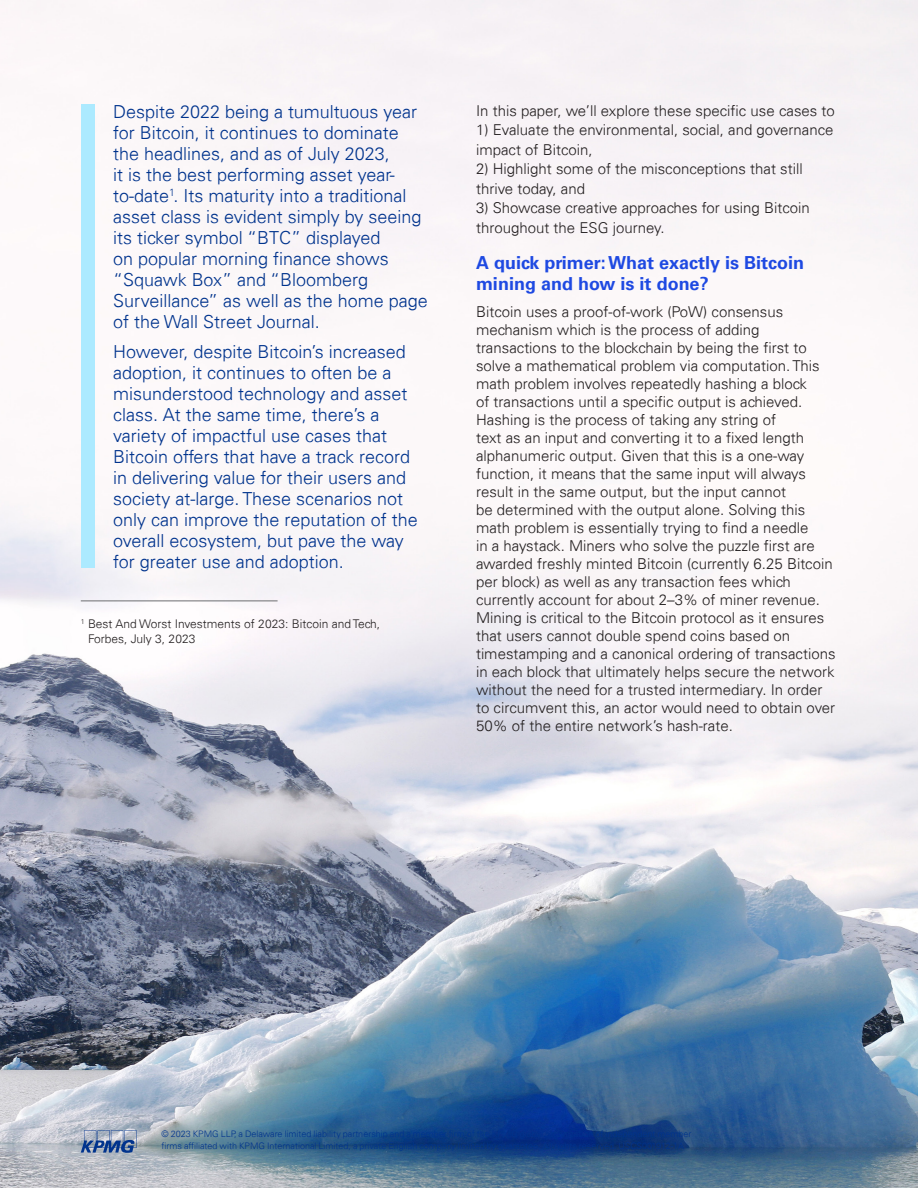
<style>
.page{position:relative;width:918px;height:1188px;background:#fff}
.page>*{position:absolute;margin:0;border:0;box-sizing:border-box;transform-origin:0 0}
.t1{font:300 18px/21px "Univers 45";color:#00338d}
.t2{font:700 18px/21px "Univers 65";color:#1e49e2}
.t3{font:300 15px/18px "Univers 45";color:#231f20}
.t4{font:300 12px/14.4px "Univers 45";color:#231f20}
</style>
<div class="page">
<img style="left:0;top:0;width:918px;height:1188px">
<div style="left:81px;top:104px;width:13px;height:464px;background:#aceaff"></div>
<hr style="left:81px;top:601px;width:197px;height:1px;background:#6c6d70">
<svg style="left:81px;top:1130px;width:56px;height:23px"></svg>
<p class="t1" style="left:113px;top:101px;width:316px">Despite 2022 being a tumultuous year for Bitcoin, it continues to dominate the headlines, and as of July 2023,<br>it is the best performing asset year&shy;to-date<sup>1</sup>. Its maturity into a traditional asset class is evident simply by seeing its ticker symbol “BTC” displayed<br>on popular morning finance shows “Squawk Box” and “Bloomberg Surveillance” as well as the home page of the Wall Street Journal.</p>
<p class="t1" style="left:113px;top:341px;width:306px">However, despite Bitcoin’s increased adoption, it continues to often be a misunderstood technology and asset class. At the same time, there’s a variety of impactful use cases that Bitcoin offers that have a track record in delivering value for their users and society at-large. These scenarios not only can improve the reputation of the overall ecosystem, but pave the way for greater use and adoption.</p>
<p class="t4" style="left:88px;top:617px;width:294px;text-indent:-7px"><sup>1</sup> Best And Worst Investments of 2023: Bitcoin and Tech,<br>Forbes, July 3, 2023</p>
<p class="t3" style="left:476px;top:101px;width:360px">In this paper, we’ll explore these specific use cases to</p>
<p class="t3" style="left:476px;top:120px;width:359px;line-height:19.5px">1) Evaluate the environmental, social, and governance impact of Bitcoin,</p>
<p class="t3" style="left:476px;top:159px;width:328px;line-height:19.5px">2) Highlight some of the misconceptions that still thrive today, and</p>
<p class="t3" style="left:476px;top:198px;width:335px;line-height:19.5px">3) Showcase creative approaches for using Bitcoin throughout the ESG journey.</p>
<p class="t2" style="left:476px;top:253px;width:330px">A quick primer: What exactly is Bitcoin mining and how is it done?</p>
<p class="t3" style="left:476px;top:303px;width:361px">Bitcoin uses a proof-of-work (PoW) consensus mechanism which is the process of adding transactions to the blockchain by being the first to solve a mathematical problem via computation. This math problem involves repeatedly hashing a block<br>of transactions until a specific output is achieved.<br>Hashing is the process of taking any string of<br>text as an input and converting it to a fixed length alphanumeric output. Given that this is a one-way function, it means that the same input will always result in the same output, but the input cannot<br>be determined with the output alone. Solving this math problem is essentially trying to find a needle<br>in a haystack. Miners who solve the puzzle first are awarded freshly minted Bitcoin (currently 6.25 Bitcoin per block) as well as any transaction fees which currently account for about 2–3% of miner revenue.<br>Mining is critical to the Bitcoin protocol as it ensures that users cannot double spend coins based on timestamping and a canonical ordering of transactions in each block that ultimately helps secure the network without the need for a trusted intermediary. In order to circumvent this, an actor would need to obtain over 50% of the entire network’s hash-rate.</p>
</div>
